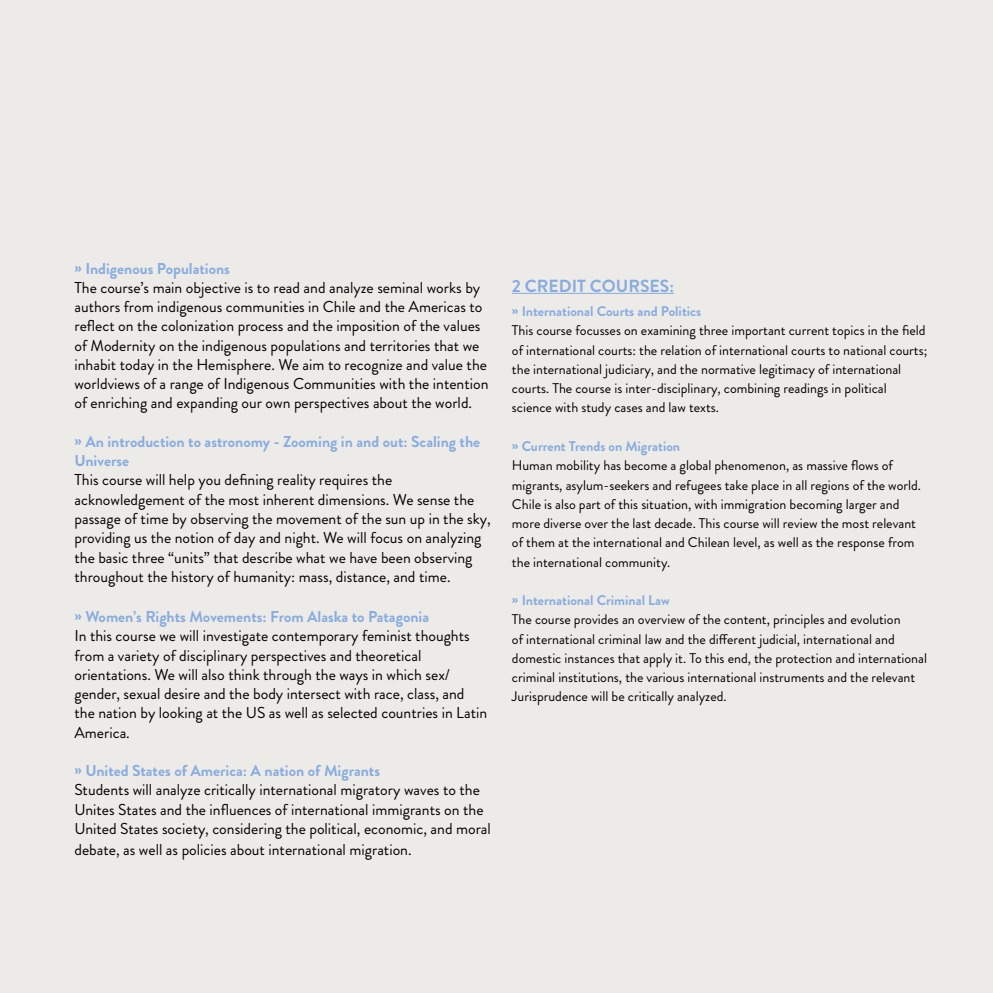
<style>
.page{position:relative;width:993px;height:993px;background:#fff}
.page>*{position:absolute;margin:0;border:0;box-sizing:border-box;transform-origin:0 0}
.t1{font:700 17.5px "Brandon Grotesque";color:#88ace0}
.t2{font:15.75px/19.2px "Brandon Grotesque";color:#000}
.t3{font:700 15.75px/19.2px "Brandon Grotesque";color:#88ace0}
.t4{font:14px/19.2px "Brandon Grotesque";color:#000}
.t5{font:700 14px "Brandon Grotesque";color:#88ace0}
</style>
<div class="page">
<div style="left:0;top:0;width:992px;height:992px;background:#edebe8"></div>
<hr style="left:512px;top:293px;width:162px;height:1px;background:#88ace0">
<p class="t3" style="left:74px;top:259px;width:157px">» Indigenous Populations</p>
<p class="t2" style="left:74px;top:278px;width:415px">The course’s main objective is to read and analyze seminal works by authors from indigenous communities in Chile and the Americas to reflect on the colonization process and the imposition of the values of Modernity on the indigenous populations and territories that we inhabit today in the Hemisphere. We aim to recognize and value the worldviews of a range of Indigenous Communities with the intention of enriching and expanding our own perspectives about the world.</p>
<p class="t3" style="left:74px;top:432px;width:407px">» An introduction to astronomy - Zooming in and out: Scaling the<br>Universe</p>
<p class="t2" style="left:74px;top:470px;width:417px">This course will help you defining reality requires the acknowledgement of the most inherent dimensions. We sense the passage of time by observing the movement of the sun up in the sky, providing us the notion of day and night. We will focus on analyzing the basic three “units” that describe what we have been observing throughout the history of humanity: mass, distance, and time.</p>
<p class="t3" style="left:74px;top:607px;width:356px">» Women’s Rights Movements: From Alaska to Patagonia</p>
<p class="t2" style="left:74px;top:626px;width:414px">In this course we will investigate contemporary feminist thoughts from a variety of disciplinary perspectives and theoretical orientations. We will also think through the ways in which sex/ gender, sexual desire and the body intersect with race, class, and the nation by looking at the US as well as selected countries in Latin America.</p>
<p class="t3" style="left:74px;top:761px;width:307px">» United States of America: A nation of Migrants</p>
<p class="t2" style="left:74px;top:780px;width:418px">Students will analyze critically international migratory waves to the<br>Unites States and the influences of international immigrants on the<br>United States society, considering the political, economic, and moral</p>
<p class="t2" style="left:74px;top:839px;width:338px">debate, as well as policies about international migration.</p>
<p class="t1" style="left:512px;top:273px;width:163px">2 CREDIT COURSES:</p>
<p class="t5" style="left:512px;top:301px;width:191px">» International Courts and Politics</p>
<p class="t4" style="left:512px;top:321px;width:416px">This course focusses on examining three important current topics in the field of international courts: the relation of international courts to national courts; the international judiciary, and the normative legitimacy of international courts. The course is inter-disciplinary, combining readings in political science with study cases and law texts.</p>
<p class="t5" style="left:512px;top:436px;width:170px">» Current Trends on Migration</p>
<p class="t4" style="left:512px;top:456px;width:410px">Human mobility has become a global phenomenon, as massive flows of migrants, asylum-seekers and refugees take place in all regions of the world.<br>Chile is also part of this situation, with immigration becoming larger and more diverse over the last decade. This course will review the most relevant of them at the international and Chilean level, as well as the response from the international community.</p>
<p class="t5" style="left:512px;top:590px;width:159px">» International Criminal Law</p>
<p class="t4" style="left:512px;top:610px;width:416px">The course provides an overview of the content, principles and evolution<br>of international criminal law and the different judicial, international and domestic instances that apply it. To this end, the protection and international criminal institutions, the various international instruments and the relevant Jurisprudence will be critically analyzed.</p>
</div>
